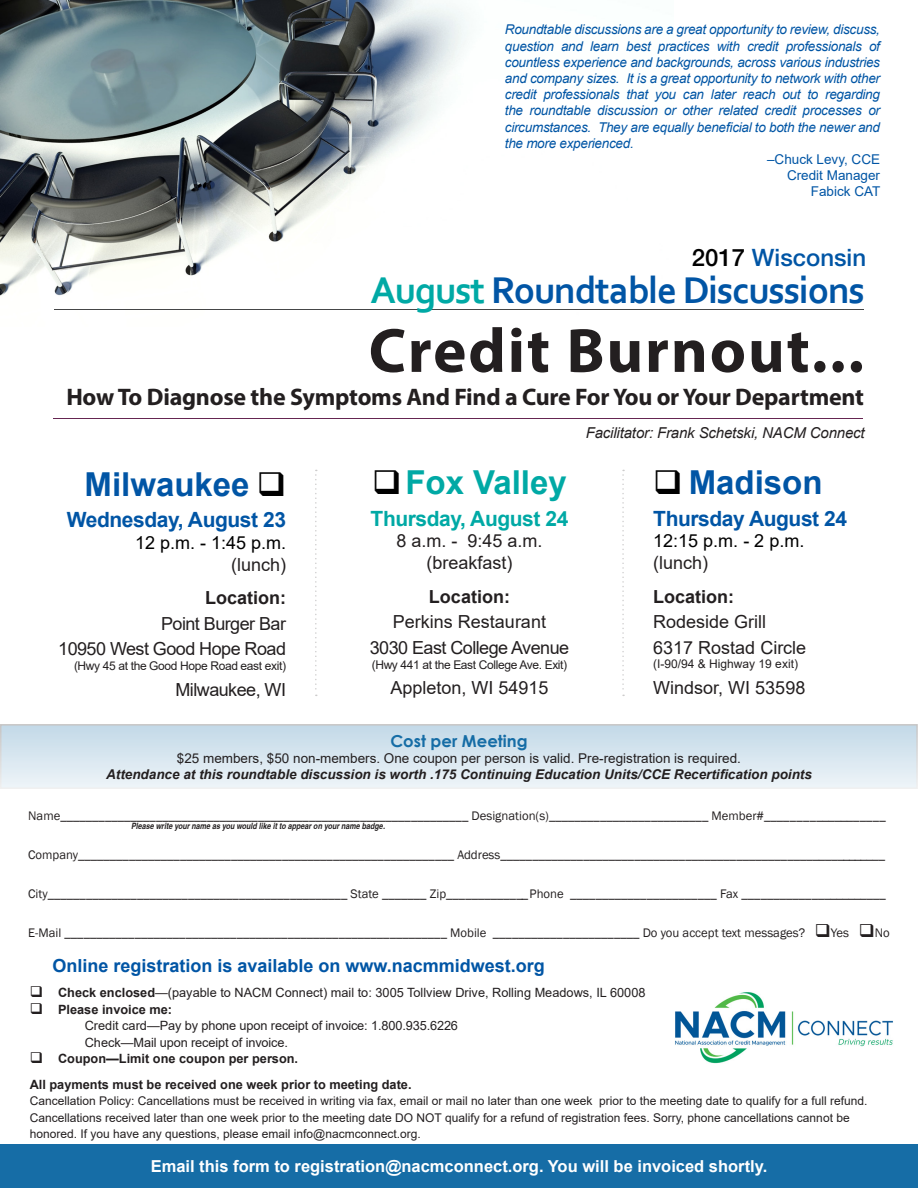
<style>
.page{position:relative;width:918px;height:1188px;background:#fff}
.page>*{position:absolute;margin:0;border:0;box-sizing:border-box;transform-origin:0 0}
.t1{font:700 63px "Myriad Pro";letter-spacing:.03em;color:#231f20}
.t2{font:700 39px "Corbel";letter-spacing:-.03em;color:#0155a5}
.t3{font:700 33px "Arial";color:#0155a5}
.t4{font:700 33px "Arial";color:#00a9a5}
.t5{font:700 24px "Myriad Pro";letter-spacing:-.01em;color:#231f20}
.t6{font:500 24px "Helvetica Neue";color:#0155a5}
.t7{font:700 21px "Arial";letter-spacing:-.02em;color:#0155a5}
.t8{font:700 21px "Arial";letter-spacing:-.02em;color:#00a9a5}
.t9{font:18px/21.6px "Arial";color:#231f20;text-align:center}
.t10{font:18px/25.5px "Arial";letter-spacing:-.03em;color:#231f20;text-align:center}
.t11{font:700 18px "Arial";color:#0155a5}
.t12{font:18px "Arial";color:#000}
.t13{font:700 18px "Arial";color:#231f20}
.t14{font:700 16.5px "Arial";color:#fff}
.t15{font:700 16.5px "Century Gothic";color:#166da6}
.t16{font:italic 15px "Arial";letter-spacing:-.01em;color:#231f20}
.t17{font:italic 13.5px/16.2px "Arial";letter-spacing:-.02em;color:#0155a5;text-align:justify}
.t18{font:italic 700 13.5px "Arial";color:#231f20}
.t19{font:13.5px "Arial";color:#231f20}
.t20{font:13.5px/16.2px "Arial";color:#0155a5;text-align:right}
.t21{font:12.75px "Franklin Gothic";color:#231f20}
.t22{font:12.75px/16.5px "Arial";color:#231f20}
.t23{font:700 12.75px/25.5px "Arial";color:#231f20}
.t24{font:12px/16.5px "Arial";color:#231f20}
.t25{font:12px "Arial";letter-spacing:-.03em;color:#231f20}
.t26{font:italic 700 condensed 8.7px "Helvetica";color:#231f20}
.s1{color:#000}
.s2{color:#00a9a5}
.s3{font-weight:700}
</style>
<div class="page">
<img style="left:0;top:0;width:674px;height:310px">
<svg style="left:622px;top:470px;width:2px;height:226px"></svg>
<svg style="left:315px;top:470px;width:2px;height:226px"></svg>
<div style="left:1px;top:725px;width:916px;height:63px;background:linear-gradient(to bottom,#c2d9e8,#eef4f8)"></div>
<div style="left:0;top:1145px;width:918px;height:43px;background:#166da6"></div>
<img style="left:675px;top:992px;width:218px;height:72px">
<p class="t17" style="left:505px;top:22px;width:377px">Roundtable discussions are a great opportunity to review, discuss, question and learn best practices with credit professionals of countless experience and backgrounds, across various industries and company sizes. It is a great opportunity to network with other credit professionals that you can later reach out to regarding the roundtable discussion or other related credit processes or circumstances. They are equally beneficial to both the newer and the more experienced.</p>
<p class="t20" style="left:767px;top:151px;width:115px">–Chuck Levy, CCE<br>Credit Manager<br>Fabick CAT</p>
<h3 class="t6" style="left:692px;top:243px;width:176px"><span class="s1">2017</span> Wisconsin</h3>
<h2 class="t2" style="left:370px;top:266px;width:496px"><span class="s2">August</span> Roundtable Discussions</h2>
<h1 class="t1" style="left:369px;top:310px;width:497px">Credit Burnout...</h1>
<h3 class="t5" style="left:66px;top:381px;width:799px">How To Diagnose the Symptoms And Find a Cure For You or Your Department</h3>
<p class="t16" style="left:586px;top:423px;width:281px">Facilitator: Frank Schetski, NACM Connect</p>
<h3 class="t3" style="left:85px;top:461px;width:203px">Milwaukee <span class="s1">❑</span></h3>
<h3 class="t7" style="left:67px;top:505px;width:221px">Wednesday, August 23</h3>
<h3 class="t12" style="left:135px;top:530px;width:153px">12 p.m. - 1:45 p.m.</h3>
<h3 class="t9" style="left:231px;top:553px;width:57px">(lunch)</h3>
<h3 class="t13" style="left:205px;top:585px;width:82px">Location:</h3>
<h3 class="t10" style="left:58px;top:610px;width:229px;text-align:right">Point Burger Bar<br>10950 West Good Hope Road</h3>
<p class="t25" style="left:74px;top:658px;width:214px">(Hwy 45 at the Good Hope Road east exit)</p>
<h3 class="t10" style="left:176px;top:676px;width:112px">Milwaukee, WI</h3>
<h3 class="t4" style="left:372px;top:459px;width:196px"><span class="s1">❑</span>Fox Valley</h3>
<h3 class="t8" style="left:371px;top:504px;width:199px">Thursday, August 24</h3>
<h3 class="t9" style="left:396px;top:530px;width:148px">8 a.m. - 9:45 a.m. (breakfast)</h3>
<h3 class="t13" style="left:429px;top:584px;width:82px">Location:</h3>
<h3 class="t10" style="left:370px;top:609px;width:201px">Perkins Restaurant<br>3030 East College Avenue</h3>
<p class="t25" style="left:372px;top:656px;width:197px">(Hwy 441 at the East College Ave. Exit)</p>
<h3 class="t9" style="left:390px;top:677px;width:160px">Appleton, WI 54915</h3>
<h3 class="t3" style="left:653px;top:459px;width:171px"><span class="s1">❑</span> Madison</h3>
<h3 class="t7" style="left:653px;top:504px;width:195px">Thursday August 24</h3>
<h3 class="t12" style="left:653px;top:529px;width:153px">12:15 p.m. - 2 p.m.</h3>
<h3 class="t9" style="left:653px;top:552px;width:57px">(lunch)</h3>
<h3 class="t13" style="left:653px;top:584px;width:82px">Location:</h3>
<h3 class="t9" style="left:653px;top:609px;width:155px;line-height:25.5px;text-align:left">Rodeside Grill<br>6317 Rostad Circle</h3>
<p class="t24" style="left:653px;top:655px;width:146px">(I-90/94 &amp; Highway 19 exit)</p>
<h3 class="t9" style="left:653px;top:676px;width:154px">Windsor, WI 53598</h3>
<p class="t15" style="left:390px;top:728px;width:139px">Cost per Meeting</p>
<p class="t19" style="left:177px;top:749px;width:566px">$25 members, $50 non-members. One coupon per person is valid. Pre-registration is required.</p>
<p class="t18" style="left:106px;top:765px;width:707px">Attendance at this roundtable discussion is worth .175 Continuing Education Units/CCE Recertification points</p>
<p class="t21" style="left:28px;top:808px;width:859px">Name________________________________________________________________ Designation(s)_________________________ Member#___________________</p>
<p class="t21" style="left:28px;top:847px;width:859px">Company___________________________________________________________ Address_____________________________________________________________</p>
<p class="t21" style="left:28px;top:886px;width:859px">City_______________________________________________ State _______ Zip_____________ Phone _______________________ Fax _______________________</p>
<p class="t21" style="left:28px;top:925px;width:863px">E-Mail ____________________________________________________________ Mobile _______________________ Do you accept text messages? ❑Yes ❑No</p>
<p class="t26" style="left:131px;top:821px;width:255px">Please write your name as you would like it to appear on your name badge.</p>
<h3 class="t11" style="left:52px;top:953px;width:494px">Online registration is available on www.nacmmidwest.org</h3>
<p class="t22" style="left:30px;top:985px;width:617px">❑ <span class="s3">Check enclosed</span>—(payable to NACM Connect) mail to: 3005 Tollview Drive, Rolling Meadows, IL 60008</p>
<p class="t22" style="left:85px;top:1001px;width:375px;text-indent:-55px">❑ <span class="s3">Please invoice me:<br></span>Credit card—Pay by phone upon receipt of invoice: 1.800.935.6226<br>Check—Mail upon receipt of invoice.</p>
<p class="t23" style="left:30px;top:1046px;width:383px">❑ Coupon—Limit one coupon per person.<br>All payments must be received one week prior to meeting date.</p>
<p class="t24" style="left:30px;top:1093px;width:839px">Cancellation Policy: Cancellations must be received in writing via fax, email or mail no later than one week prior to the meeting date to qualify for a full refund.<br>Cancellations received later than one week prior to the meeting date DO NOT qualify for a refund of registration fees. Sorry, phone cancellations cannot be honored. If you have any questions, please email info@nacmconnect.org.</p>
<p class="t14" style="left:151px;top:1155px;width:618px">Email this form to registration@nacmconnect.org. You will be invoiced shortly.</p>
</div>
